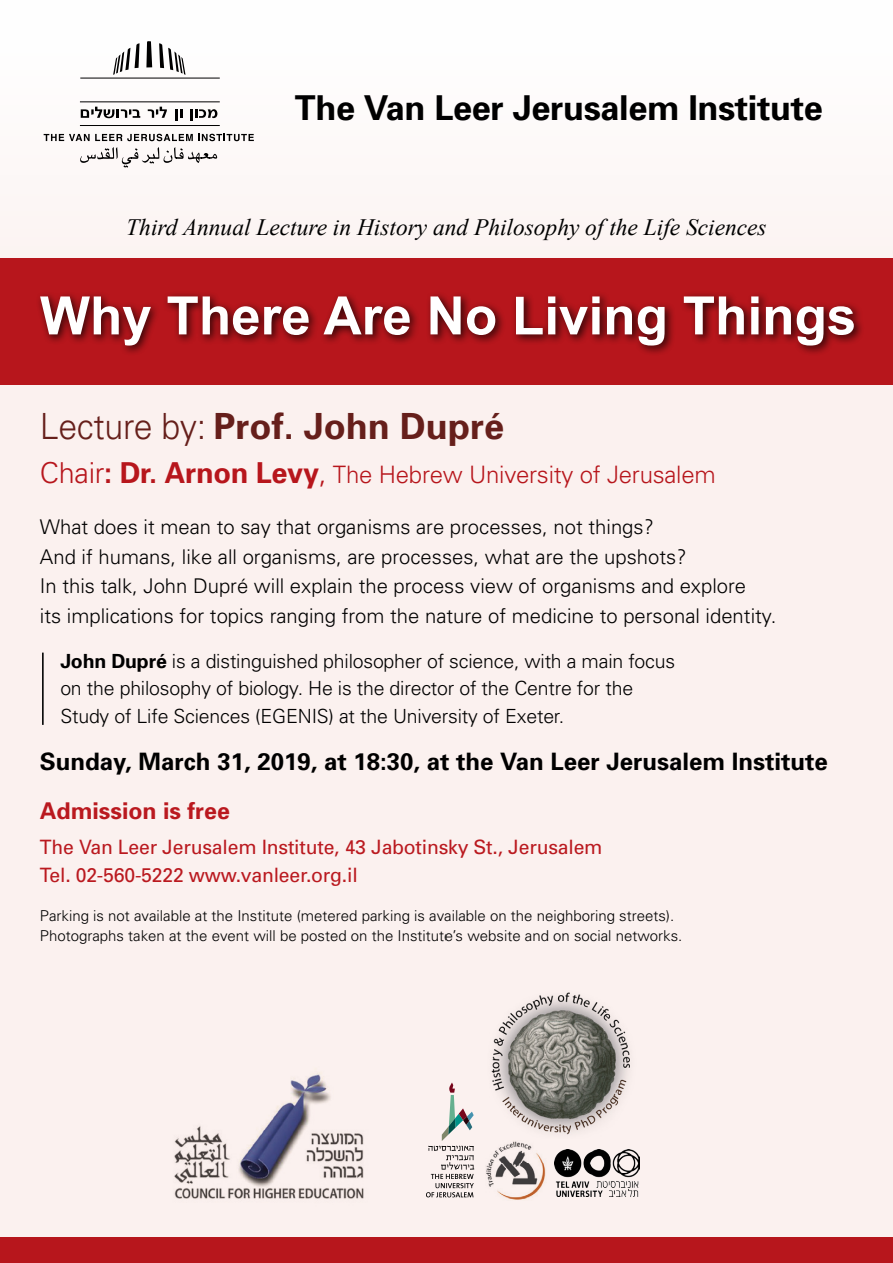
<style>
.page{position:relative;width:893px;height:1263px;background:#fbf1ef}
.page>*{position:absolute;margin:0;border:0;box-sizing:border-box;transform-origin:0 0}
.t1{font:700 52.95px "Arial";color:#fff}
.t2{font:700 36px "Univers";color:#661f1b}
.t3{font:700 34.35px "Univers";letter-spacing:-.01em;color:#000}
.t4{font:700 28.8px "Univers";letter-spacing:-.01em;color:#b7161c}
.t5{font:700 24px "Univers";color:#000}
.t6{font:300 24px "Univers";letter-spacing:-.01em;color:#b7161c}
.t7{font:italic 23.4px "Times New Roman";color:#000}
.t8{font:700 23.1px "Univers";color:#ba191f}
.t9{font:300 20.25px/29.7px "Univers";color:#000}
.t10{font:19.8px/28.5px "Univers";letter-spacing:-.01em;color:#ba191f}
.t11{font:300 19.5px/27.5px "Univers";letter-spacing:-.01em;color:#000}
.t12{font:300 15px/19.5px "Univers";color:#000}
.s1{font-weight:300}
.s2{font-weight:700}
</style>
<div class="page">
<div style="left:0;top:258px;width:893px;height:127px;background:#b7161c"></div>
<div style="left:0;top:1237px;width:893px;height:26px;background:#b7161c"></div>
<div style="left:36px;top:291px;width:828px;height:65px;background:#000;opacity:.75"></div>
<hr style="left:42px;top:653px;width:2px;height:72px;background:#000">
<hr style="left:80px;top:78px;width:140px;height:1px;background:#000">
<hr style="left:80px;top:102px;width:140px;height:1px;background:#000">
<hr style="left:80px;top:125px;width:140px;height:1px;background:#000">
<svg style="left:81px;top:107px;width:59px;height:11px"></svg>
<svg style="left:148px;top:107px;width:19px;height:11px"></svg>
<svg style="left:175px;top:109px;width:7px;height:12px"></svg>
<svg style="left:190px;top:109px;width:27px;height:12px"></svg>
<svg style="left:113px;top:41px;width:73px;height:34px"></svg>
<svg style="left:44px;top:134px;width:210px;height:7px"></svg>
<svg style="left:80px;top:147px;width:137px;height:21px"></svg>
<img style="left:491px;top:992px;width:139px;height:143px">
<img style="left:486px;top:1149px;width:60px;height:51px">
<img style="left:498px;top:1141px;width:34px;height:8px">
<svg style="left:426px;top:1082px;width:48px;height:115px"></svg>
<img style="left:554px;top:1150px;width:85px;height:46px">
<img style="left:174px;top:1072px;width:190px;height:127px">
<h3 class="t3" style="left:295px;top:85px;width:529px">The Van Leer Jerusalem Institute</h3>
<p class="t7" style="left:126px;top:211px;width:642px">Third Annual Lecture in History and Philosophy of the Life Sciences</p>
<h1 class="t1" style="left:40px;top:281px;width:818px">Why There Are No Living Things</h1>
<h2 class="t2" style="left:40px;top:403px;width:466px"><span class="s1">Lecture by:</span> Prof. John Dupré</h2>
<p class="t6" style="left:333px;top:460px;width:384px">The Hebrew University of Jerusalem</p>
<h3 class="t4" style="left:40px;top:454px;width:288px"><span class="s1">Chair</span>: Dr. Arnon Levy<span class="s1">,</span></h3>
<p class="t9" style="left:40px;top:511px;width:738px">What does it mean to say that organisms are processes, not things?<br>And if humans, like all organisms, are processes, what are the upshots?<br>In this talk, John Dupré will explain the process view of organisms and explore<br>its implications for topics ranging from the nature of medicine to personal identity.</p>
<p class="t11" style="left:60px;top:647px;width:616px"><span class="s2">John Dupré</span> is a distinguished philosopher of science, with a main focus on the philosophy of biology. He is the director of the Centre for the<br>Study of Life Sciences (EGENIS) at the University of Exeter.</p>
<p class="t5" style="left:40px;top:746px;width:789px">Sunday, March 31, 2019, at 18:30, at the Van Leer Jerusalem Institute</p>
<p class="t8" style="left:40px;top:796px;width:191px">Admission is free</p>
<p class="t10" style="left:40px;top:832px;width:564px">The Van Leer Jerusalem Institute, 43 Jabotinsky St., Jerusalem<br>Tel. 02-560-5222 www.vanleer.org i l.</p>
<p class="t12" style="left:40px;top:906px;width:644px">Parking is not available at the Institute (metered parking is available on the neighboring streets .(<br>Photographs taken at the event will be posted on the Institute s’ website and on social networks.</p>
</div>
